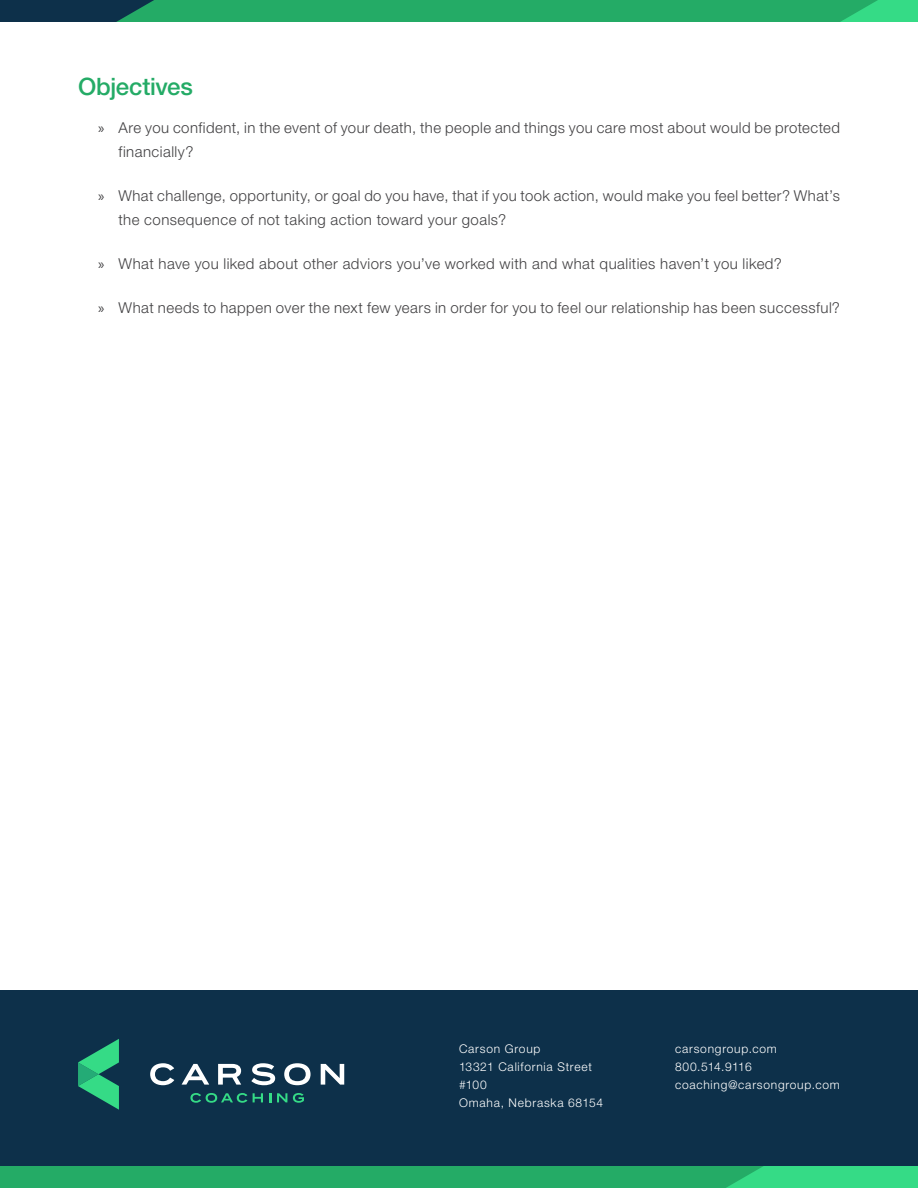
<style>
.page{position:relative;width:918px;height:1188px;background:#fff}
.page>*{position:absolute;margin:0;border:0;box-sizing:border-box;transform-origin:0 0}
.t1{font:500 24px "Helvetica Neue LT Pro";letter-spacing:-.01em;color:#24ab66}
.t2{font:300 15px/24px "Helvetica Neue LT Pro";letter-spacing:.03em;color:#414042}
.t3{font:300 12px/18px "Helvetica Neue LT Pro";letter-spacing:.065em;color:#fff}
.s1{font-family:"Myriad Pro";font-weight:400}
</style>
<div class="page">
<div style="left:0;top:0;width:918px;height:22px;background:#0d304a"></div>
<svg style="left:116px;top:0;width:802px;height:22px;background:#24ab67"></svg>
<div style="left:0;top:990px;width:918px;height:198px;background:#0d304a"></div>
<div style="left:0;top:1166px;width:918px;height:22px;background:#24ab66"></div>
<svg style="left:726px;top:1166px;width:192px;height:22px;background:#33d682"></svg>
<svg style="left:78px;top:1039px;width:41px;height:71px"></svg>
<svg style="left:251px;top:1063px;width:24px;height:22px"></svg>
<svg style="left:284px;top:1063px;width:27px;height:22px"></svg>
<svg style="left:321px;top:1064px;width:23px;height:21px"></svg>
<svg style="left:182px;top:1064px;width:27px;height:21px"></svg>
<svg style="left:218px;top:1064px;width:23px;height:21px"></svg>
<svg style="left:150px;top:1063px;width:24px;height:22px"></svg>
<svg style="left:190px;top:1093px;width:57px;height:10px"></svg>
<svg style="left:253px;top:1093px;width:10px;height:9px"></svg>
<svg style="left:269px;top:1093px;width:2px;height:9px"></svg>
<svg style="left:277px;top:1093px;width:10px;height:9px"></svg>
<svg style="left:293px;top:1093px;width:11px;height:10px"></svg>
<h1 class="t1" style="left:78px;top:72px;width:116px">Objectives</h1>
<p class="t2" style="left:119px;top:115px;width:723px;text-indent:-20px"><span class="s1">»</span> Are you confident, in the event of your death, the people and things you care most about would be protected financially?</p>
<p class="t2" style="left:119px;top:183px;width:723px;text-indent:-20px"><span class="s1">»</span> What challenge, opportunity, or goal do you have, that if you took action, would make you feel better? What’s the consequence of not taking action toward your goals?</p>
<p class="t2" style="left:98px;top:252px;width:685px"><span class="s1">»</span> What have you liked about other adviors you’ve worked with and what qualities haven’t you liked?</p>
<p class="t2" style="left:98px;top:296px;width:743px"><span class="s1">»</span> What needs to happen over the next few years in order for you to feel our relationship has been successful?</p>
<p class="t3" style="left:459px;top:1039px;width:146px">Carson Group<br>13321 California Street #100<br>Omaha, Nebraska 68154</p>
<p class="t3" style="left:675px;top:1039px;width:166px">carsongroup.com<br>800.514.9116 coaching@carsongroup.com</p>
</div>
